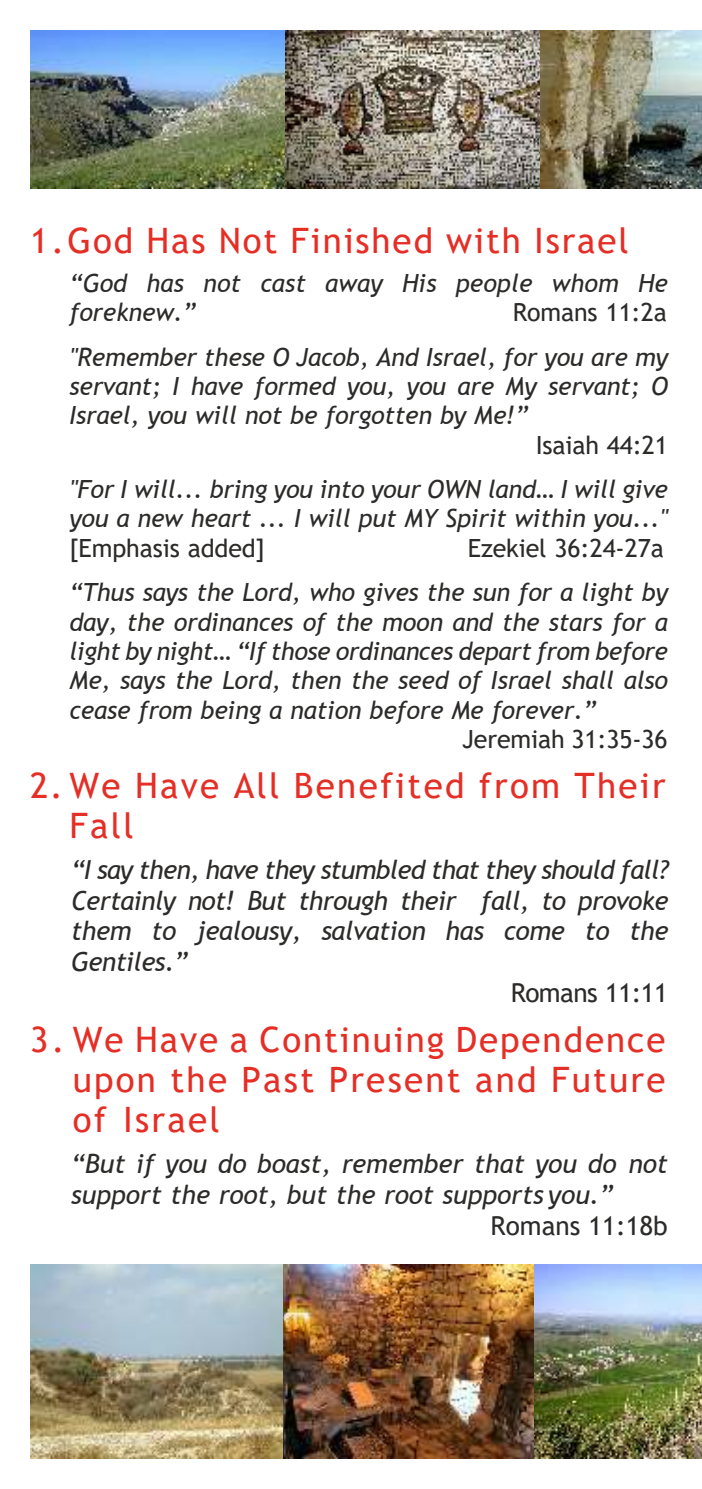
<style>
.page{position:relative;width:702px;height:1489px;background:#fff}
.page>*{position:absolute;margin:0;border:0;box-sizing:border-box;transform-origin:0 0}
.t1{font:35px/40px "Trebuchet MS";letter-spacing:.065em;color:#e52e25}
.t2{font:italic 26.25px/30.8px "Trebuchet MS";color:#2c2b2a;text-align:justify}
.t3{font:26.25px "Trebuchet MS";color:#2c2b2a}
.t4{font:26.25px "Trebuchet MS";letter-spacing:-.02em;color:#2c2b2a}
.t5{font:italic 25px/29.2px "Trebuchet MS";letter-spacing:-.005em;color:#2c2b2a}
.t6{font:25px "Trebuchet MS";letter-spacing:-.005em;color:#2c2b2a}
</style>
<div class="page">
<img style="left:30px;top:30px;width:672px;height:158px">
<img style="left:30px;top:1264px;width:672px;height:194px">
<h1 class="t1" style="left:30px;top:223px;width:600px">1.God Has Not Finished with Israel</h1>
<p class="t5" style="left:69px;top:271px;width:600px">“God has not cast away His people whom He foreknew.”</p>
<p class="t6" style="left:512px;top:303px;width:155px">Romans 11:2a</p>
<p class="t5" style="left:69px;top:344px;width:600px;text-align:justify">"Remember these O Jacob, And Israel, for you are my servant; I have formed you, you are My servant; O Israel, you will not be forgotten by Me!”</p>
<p class="t6" style="left:535px;top:435px;width:134px">Isaiah 44:21</p>
<p class="t5" style="left:69px;top:477px;width:600px">"For I will... bring you into your OWN land… I will give you a new heart ... I will put MY Spirit within you..."</p>
<p class="t6" style="left:69px;top:538px;width:197px">[Emphasis added]</p>
<p class="t6" style="left:467px;top:538px;width:197px">Ezekiel 36:24-27a</p>
<p class="t5" style="left:69px;top:580px;width:600px;text-align:justify">“Thus says the Lord, who gives the sun for a light by day, the ordinances of the moon and the stars for a light by night… “If those ordinances depart from before Me, says the Lord, then the seed of Israel shall also cease from being a nation before Me forever.”</p>
<p class="t6" style="left:462px;top:729px;width:207px">Jeremiah 31:35-36</p>
<h1 class="t1" style="left:69px;top:768px;width:597px;text-indent:-39px">2. We Have All Benefited from Their<br>Fall</h1>
<p class="t2" style="left:71px;top:856px;width:599px">“I say then, have they stumbled that they should fall?<br>Certainly not! But through their fall, to provoke them to jealousy, salvation has come to the Gentiles.”</p>
<p class="t4" style="left:510px;top:982px;width:159px">Romans 11:11</p>
<h1 class="t1" style="left:73px;top:1022px;width:594px;text-align:justify;text-indent:-43px">3. We Have a Continuing Dependence upon the Past Present and Future of Israel</h1>
<p class="t2" style="left:71px;top:1150px;width:598px">“But if you do boast, remember that you do not support the root, but the root supports you.”</p>
<p class="t3" style="left:490px;top:1215px;width:179px">Romans 11:18b</p>
</div>
